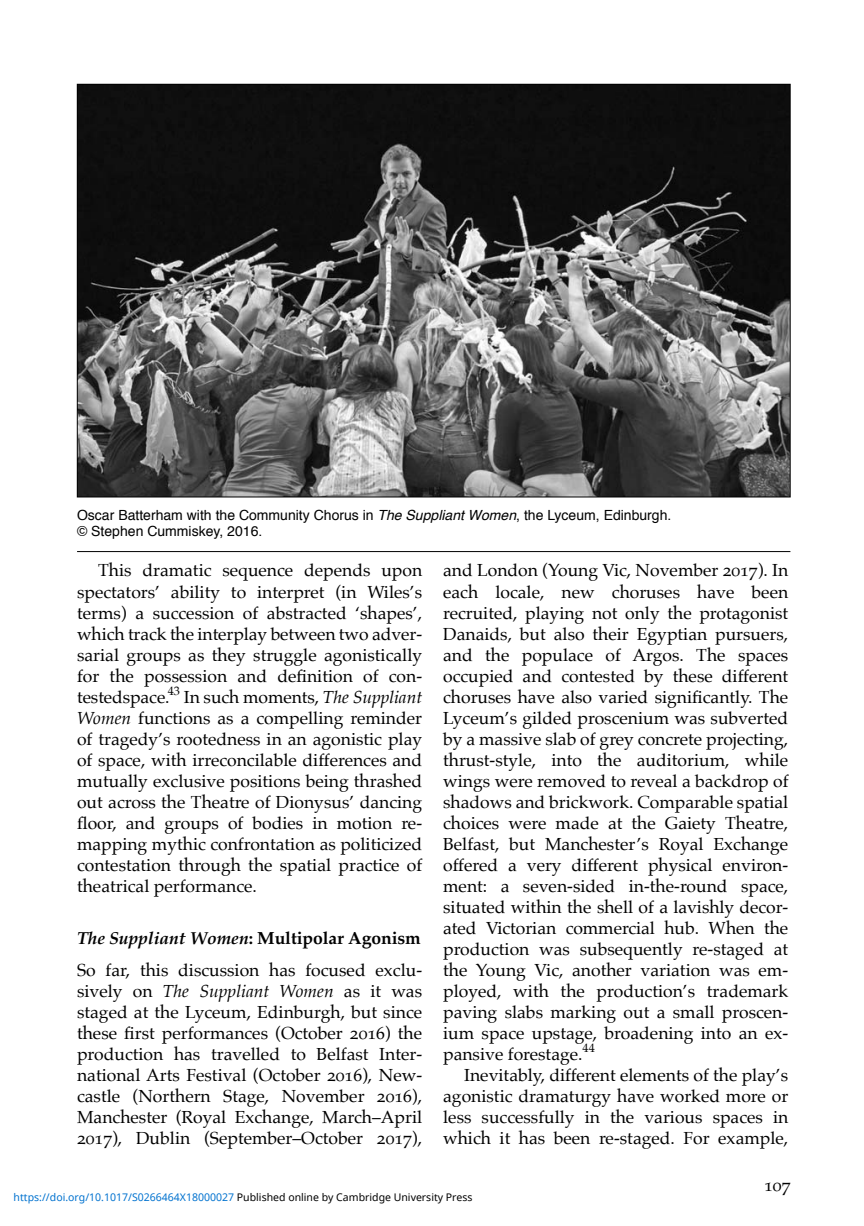
<style>
.page{position:relative;width:864px;height:1226px;background:#fff}
.page>*{position:absolute;margin:0;border:0;box-sizing:border-box;transform-origin:0 0}
.t1{font:17.5px/21px "Palatino";color:#000;text-align:justify}
.t2{font:17.5px "Palatino SC";color:#000}
.t3{font:14px/15.8px "Helvetica";color:#000}
.t4{font:10.5px "Noto Sans";color:#0172cf}
.s1{font-style:italic}
.s2{font-weight:700;font-style:italic}
.s3{font-weight:700}
.s4{font-family:"Palatino SC"}
.s5{color:#000}
</style>
<div class="page">
<img style="left:79px;top:86px;width:709px;height:409px">
<hr style="left:77px;top:551px;width:713px;height:1px;background:#000">
<p class="t3" style="left:77px;top:508px;width:595px">Oscar Batterham with the Community Chorus in <span class="s1">The Suppliant Women</span>, the Lyceum, Edinburgh. © Stephen Cummiskey, 2016.</p>
<p class="t1" style="left:77px;top:561px;width:346px;text-indent:21px">This dramatic sequence depends upon spectators’ ability to interpret (in Wiles’s terms) a succession of abstracted ‘shapes’, which track the interplay between two adver - sarial groups as they struggle agonistically for the possession and definition of con - testedspace.<sup>43</sup> In such moments, <span class="s1">The Suppliant Women</span> functions as a compelling reminder of tragedy’s rootedness in an agonistic play of space, with irreconcilable differences and mutually exclusive positions being thrashed out across the Theatre of Dionysus’ dancing floor, and groups of bodies in motion re&shy;mapping mythic confrontation as politicized contestation through the spatial practice of theatrical performance.</p>
<p class="t1" style="left:77px;top:923px;width:346px;line-height:31.5px"><span class="s2">The Suppliant Women</span><span class="s3">: Multipolar Agonism<br></span>So far, this discussion has focused exclu -</p>
<p class="t1" style="left:77px;top:981px;width:346px">sively on <span class="s1">The Suppliant Women</span> as it was staged at the Lyceum, Edinburgh, but since these first performances (October <span class="s4">2016</span>) the production has travelled to Belfast Inter - national Arts Festival (October <span class="s4">2016</span>), New - castle (Northern Stage, November <span class="s4">2016</span>), Manchester (Royal Exchange, March–April <span class="s4">2017</span>), Dublin (September–October <span class="s4">2017</span>),</p>
<p class="t1" style="left:443px;top:561px;width:347px">and London (Young Vic, November <span class="s4">2017</span>). In each locale, new choruses have been recruited, playing not only the protagonist Danaids, but also their Egyptian pursuers, and the populace of Argos. The spaces occupied and contested by these different choruses have also varied significantly. The Lyceum’s gilded proscenium was subverted by a massive slab of grey concrete projecting, thrust-style, into the auditorium, while wings were removed to reveal a backdrop of shadows and brickwork. Comparable spatial choices were made at the Gaiety Theatre, Belfast, but Manchester’s Royal Exchange offered a very different physical environ - ment: a seven-sided in-the-round space, situated within the shell of a lavishly decor - ated Victorian commercial hub. When the production was subsequently re-staged at the Young Vic, another variation was em - ployed, with the production’s trade mark paving slabs marking out a small pros cen - ium space upstage, broadening into an ex - pan sive forestage.<sup>44</sup></p>
<p class="t1" style="left:443px;top:1065px;width:346px;text-indent:21px">Inevitably, different elements of the play’s agonistic dramaturgy have worked more or less successfully in the various spaces in which it has been re-staged. For example,</p>
<p class="t2" style="left:763px;top:1178px;width:28px">107</p>
<p class="t4" style="left:14px;top:1189px;width:460px">https://doi.org/10.1017/S0266464X18000027 <span class="s5">Published online by Cambridge University Press</span></p>
</div>
